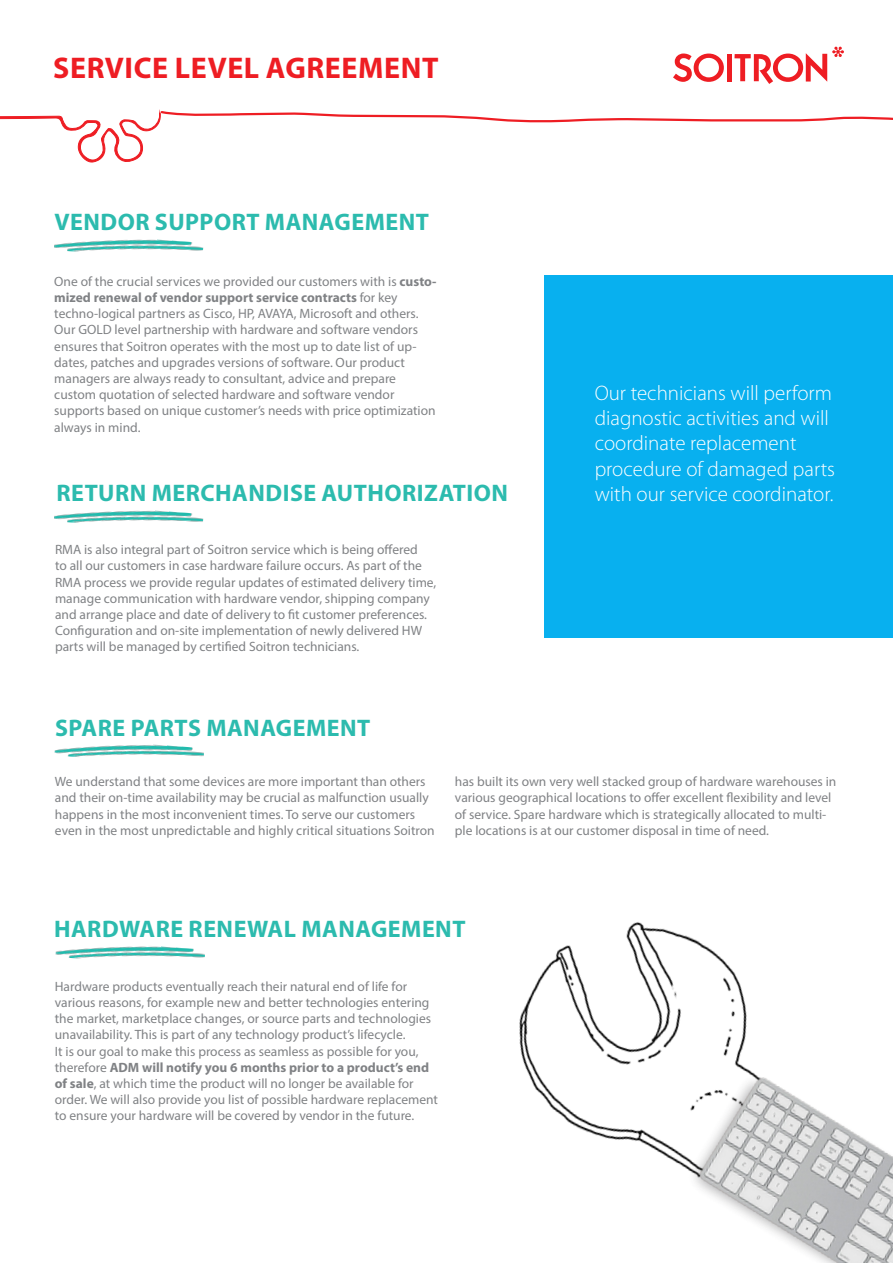
<style>
.page{position:relative;width:893px;height:1263px;background:#fff}
.page>*{position:absolute;margin:0;border:0;box-sizing:border-box;transform-origin:0 0}
.t1{font:700 30px "Myriad Pro";letter-spacing:.02em;color:#ee1d23}
.t2{font:700 24px "Myriad Pro";letter-spacing:.02em;color:#2cbbae}
.t3{font:300 21px/25.2px "Myriad Pro";color:#fff}
.t4{font:13.5px/16.2px "Myriad Pro";color:#808285}
.s1{font-weight:700}
</style>
<div class="page">
<img style="left:54px;top:239px;width:150px;height:13px">
<img style="left:54px;top:510px;width:150px;height:13px">
<img style="left:54px;top:744px;width:150px;height:13px">
<svg style="left:0;top:47px;width:893px;height:116px"></svg>
<img style="left:55px;top:946px;width:150px;height:13px">
<div style="left:545px;top:276px;width:348px;height:362px;background:#08b0ef"></div>
<img style="left:519px;top:922px;width:374px;height:341px">
<p class="t1" style="left:53px;top:48px;width:387px">SERVICE LEVEL AGREEMENT</p>
<p class="t2" style="left:54px;top:207px;width:376px">VENDOR SUPPORT MANAGEMENT</p>
<p class="t4" style="left:54px;top:273px;width:384px">One of the crucial services we provided our customers with is <span class="s1">custo&shy;mized renewal of vendor support service contracts</span> for key techno-logical partners as Cisco, HP, AVAYA, Microsoft and others.<br>Our GOLD level partnership with hardware and software vendors ensures that Soitron operates with the most up to date list of up&shy;dates, patches and upgrades versions of software. Our product managers are always ready to consultant, advice and prepare custom quotation of selected hardware and software vendor supports based on unique customer’s needs with price optimization always in mind.</p>
<p class="t2" style="left:57px;top:478px;width:453px">RETURN MERCHANDISE AUTHORIZATION</p>
<p class="t4" style="left:55px;top:541px;width:383px">RMA is also integral part of Soitron service which is being offered<br>to all our customers in case hardware failure occurs. As part of the RMA process we provide regular updates of estimated delivery time, manage communication with hardware vendor, shipping company and arrange place and date of delivery to fit customer preferences.<br>Configuration and on-site implementation of newly delivered HW parts will be managed by certified Soitron technicians.</p>
<p class="t2" style="left:55px;top:712px;width:317px">SPARE PARTS MANAGEMENT</p>
<p class="t3" style="left:595px;top:381px;width:242px">Our technicians will perform diagnostic activities and will coordinate replacement procedure of damaged parts with our service coordinator.</p>
<p class="t4" style="left:55px;top:773px;width:381px">We understand that some devices are more important than others and their on-time availability may be crucial as malfunction usually happens in the most inconvenient times. To serve our customers even in the most unpredictable and highly critical situations Soitron</p>
<p class="t4" style="left:455px;top:773px;width:383px">has built its own very well stacked group of hardware warehouses in various geographical locations to offer excellent flexibility and level of service. Spare hardware which is strategically allocated to multi&shy;ple locations is at our customer disposal in time of need.</p>
<p class="t2" style="left:54px;top:913px;width:413px">HARDWARE RENEWAL MANAGEMENT</p>
<p class="t4" style="left:55px;top:978px;width:378px">Hardware products eventually reach their natural end of life for various reasons, for example new and better technologies entering the market, marketplace changes, or source parts and technologies unavailability. This is part of any technology product’s lifecycle.</p>
<p class="t4" style="left:55px;top:1043px;width:385px">It is our goal to make this process as seamless as possible for you, therefore <span class="s1">ADM will notify you 6 months prior to a product’s end of sale</span>, at which time the product will no longer be available for order. We will also provide you list of possible hardware replacement to ensure your hardware will be covered by vendor in the future.</p>
</div>
